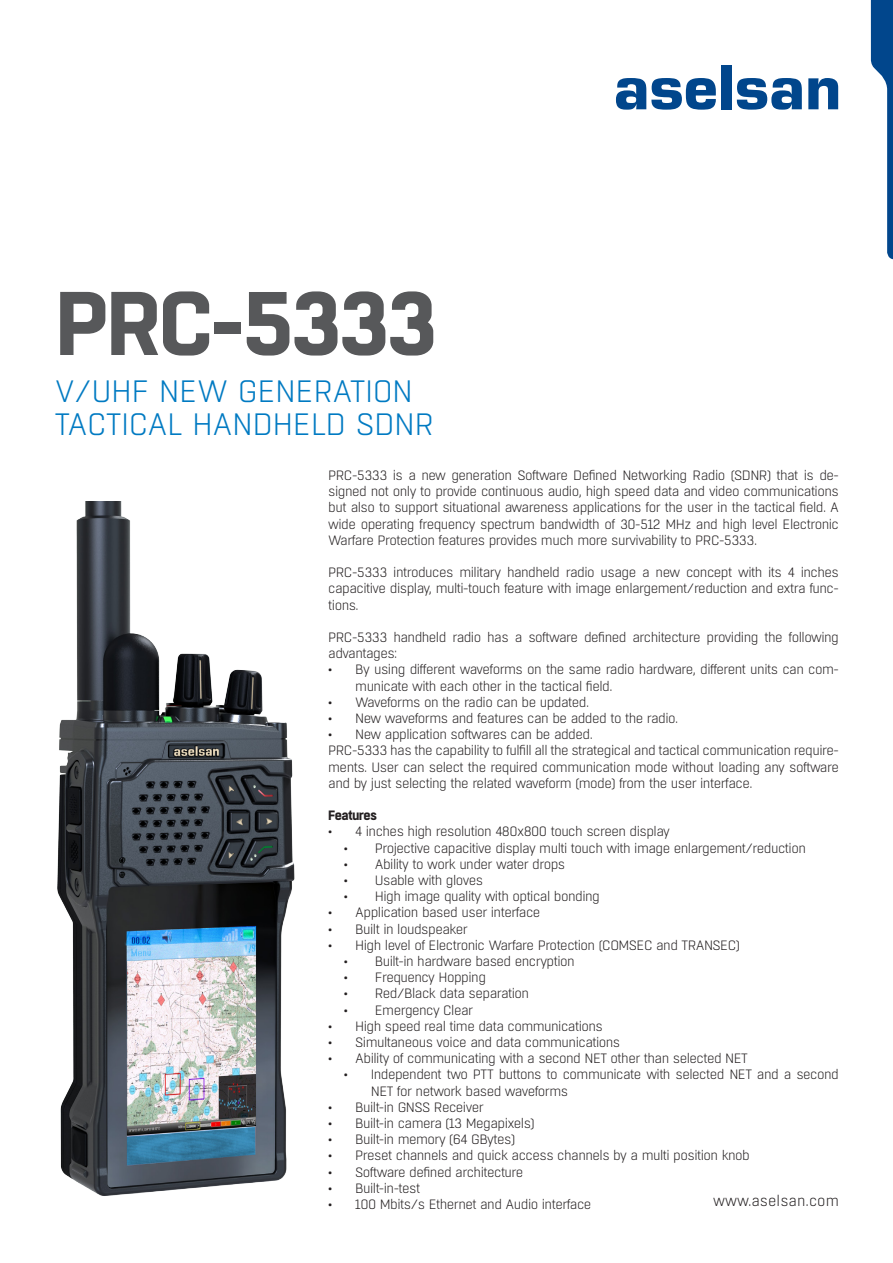
<style>
.page{position:relative;width:893px;height:1263px;background:#fff}
.page>*{position:absolute;margin:0;border:0;box-sizing:border-box;transform-origin:0 0}
.t1{font:700 90px "Boxed";letter-spacing:-.04em;color:#57585a}
.t2{font:300 30.9px "Boxed";letter-spacing:-.015em;color:#007ac2}
.t3{font:300 15px "Boxed";color:#231f20}
.t4{font:300 13.5px/16.2px "Boxed";letter-spacing:-.04em;color:#231f20;text-align:justify}
.t5{font:700 13.5px "Boxed";letter-spacing:-.04em;color:#231f20}
</style>
<div class="page">
<svg style="left:616px;top:78px;width:100px;height:32px"></svg>
<div style="left:721px;top:65px;width:10px;height:44px;background:#01468c"></div>
<svg style="left:737px;top:78px;width:65px;height:32px"></svg>
<svg style="left:808px;top:78px;width:30px;height:31px"></svg>
<svg style="left:871px;top:0;width:22px;height:259px"></svg>
<img style="left:57px;top:502px;width:238px;height:694px">
<p class="t1" style="left:55px;top:263px;width:384px">PRC-5333</p>
<p class="t2" style="left:55px;top:372px;width:360px">V/UHF NEW GENERATION</p>
<p class="t2" style="left:55px;top:405px;width:381px">TACTICAL HANDHELD SDNR</p>
<p class="t4" style="left:328px;top:467px;width:512px">PRC-5333 is a new generation Software Defined Networking Radio (SDNR) that is de&shy;signed not only to provide continuous audio, high speed data and video communications but also to support situational awareness applications for the user in the tactical field. A wide operating frequency spectrum bandwidth of 30-512 MHz and high level Electronic Warfare Protection features provides much more survivability to PRC-5333.</p>
<p class="t4" style="left:328px;top:564px;width:512px">PRC-5333 introduces military handheld radio usage a new concept with its 4 inches capacitive display, multi-touch feature with image enlargement/reduction and extra func&shy;tions.</p>
<p class="t4" style="left:328px;top:629px;width:512px">PRC-5333 handheld radio has a software defined architecture providing the following advantages:</p>
<p class="t4" style="left:355px;top:662px;width:485px;text-indent:-27px">• By using different waveforms on the same radio hardware, different units can com&shy;municate with each other in the tactical field.</p>
<p class="t4" style="left:328px;top:694px;width:262px">• Waveforms on the radio can be updated.</p>
<p class="t4" style="left:328px;top:710px;width:352px">• New waveforms and features can be added to the radio.</p>
<p class="t4" style="left:328px;top:726px;width:266px">• New application softwares can be added.</p>
<p class="t4" style="left:328px;top:743px;width:512px">PRC-5333 has the capability to fulfill all the strategical and tactical communication require&shy;ments. User can select the required communication mode without loading any software and by just selecting the related waveform (mode) from the user interface.</p>
<p class="t5" style="left:328px;top:806px;width:50px">Features</p>
<p class="t4" style="left:328px;top:824px;width:343px">• 4 inches high resolution 480x800 touch screen display</p>
<p class="t4" style="left:344px;top:840px;width:464px">• Projective capacitive display multi touch with image enlargement/reduction</p>
<p class="t4" style="left:344px;top:856px;width:223px">• Ability to work under water drops</p>
<p class="t4" style="left:344px;top:872px;width:141px">• Usable with gloves</p>
<p class="t4" style="left:344px;top:888px;width:258px">• High image quality with optical bonding</p>
<p class="t4" style="left:328px;top:905px;width:214px">• Application based user interface</p>
<p class="t4" style="left:328px;top:921px;width:141px">• Built in loudspeaker</p>
<p class="t4" style="left:328px;top:937px;width:413px">• High level of Electronic Warfare Protection (COMSEC and TRANSEC)</p>
<p class="t4" style="left:344px;top:953px;width:232px">• Built-in hardware based encryption</p>
<p class="t4" style="left:344px;top:969px;width:144px">• Frequency Hopping</p>
<p class="t4" style="left:344px;top:986px;width:187px">• Red/Black data separation</p>
<p class="t4" style="left:344px;top:1002px;width:131px">• Emergency Clear</p>
<p class="t4" style="left:328px;top:1018px;width:276px">• High speed real time data communications</p>
<p class="t4" style="left:328px;top:1034px;width:294px">• Simultaneous voice and data communications</p>
<p class="t4" style="left:328px;top:1050px;width:421px">• Ability of communicating with a second NET other than selected NET</p>
<p class="t4" style="left:371px;top:1067px;width:470px;text-indent:-27px">• Independent two PTT buttons to communicate with selected NET and a second<br>NET for network based waveforms</p>
<p class="t4" style="left:328px;top:1099px;width:157px">• Built-in GNSS Receiver</p>
<p class="t4" style="left:328px;top:1115px;width:208px">• Built-in camera (13 Megapixels)</p>
<p class="t4" style="left:328px;top:1131px;width:188px">• Built-in memory (64 GBytes)</p>
<p class="t4" style="left:328px;top:1148px;width:423px">• Preset channels and quick access channels by a multi position knob</p>
<p class="t4" style="left:328px;top:1164px;width:197px">• Software defined architecture</p>
<p class="t4" style="left:328px;top:1180px;width:94px">• Built-in-test</p>
<p class="t4" style="left:328px;top:1196px;width:265px">• 100 Mbits/s Ethernet and Audio interface</p>
<p class="t3" style="left:713px;top:1191px;width:127px">www.aselsan.com</p>
</div>
